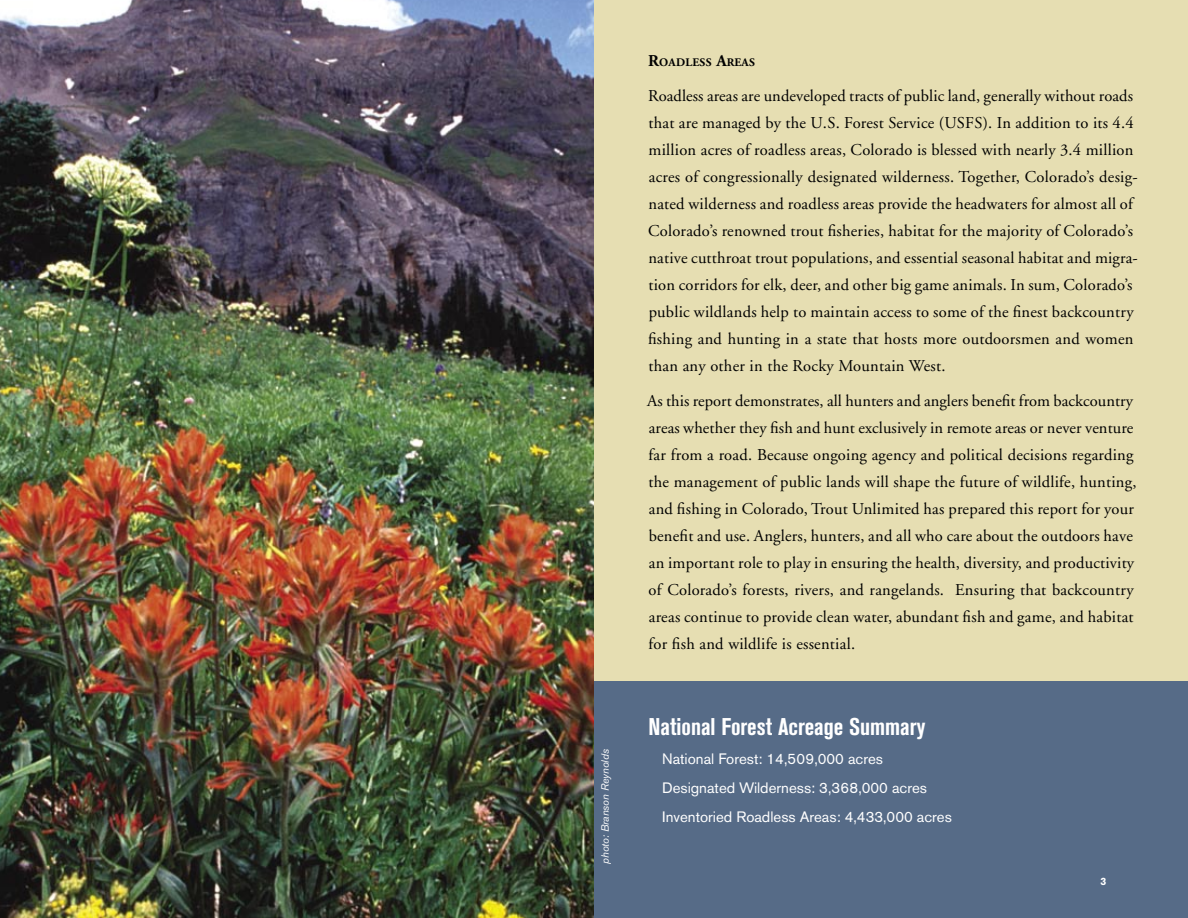
<style>
.page{position:relative;width:1188px;height:918px;background:#fff}
.page>*{position:absolute;margin:0;border:0;box-sizing:border-box;transform-origin:0 0}
.t1{font:700 condensed 24px "Akzidenz Grotesk BE";color:#fff}
.t2{font:16.5px/27px "Adobe Garamond";letter-spacing:.015em;color:#000}
.t3{font:15px/29.1px "Akzidenz Grotesk BE";color:#fff}
.t4{font:700 11.55px "Adobe Garamond";letter-spacing:.02em;color:#000}
.t5{font:italic 10.5px "Akzidenz Grotesk BE";color:#fff}
.t6{font:700 10.5px "Akzidenz Grotesk BE";color:#fff}
.s1{font-size:16.5px}
</style>
<div class="page">
<img style="left:0;top:0;width:594px;height:918px">
<div style="left:594px;top:0;width:594px;height:687px;background:#e6deb2"></div>
<div style="left:594px;top:681px;width:594px;height:237px;background:#566b87"></div>
<p class="t5" style="left:599px;top:864px;width:116px;rotate:-90deg">photo: Branson Reynolds</p>
<p class="t4" style="left:648px;top:56px;width:108px"><span class="s1">R</span>OADLESS <span class="s1">A</span>REAS</p>
<p class="t2" style="left:648px;top:83px;width:491px">Roadless areas are undeveloped tracts of public land, generally without roads that are managed by the U.S. Forest Service (USFS). In addition to its 4.4 million acres of roadless areas, Colorado is blessed with nearly 3.4 million acres of congressionally designated wilderness. Together, Colorado’s desig&shy;nated wilderness and roadless areas provide the headwaters for almost all of Colorado’s renowned trout fisheries, habitat for the majority of Colorado’s native cutthroat trout populations, and essential seasonal habitat and migra&shy;tion corridors for elk, deer, and other big game animals. In sum, Colorado’s public wildlands help to maintain access to some of the finest backcountry fishing and hunting in a state that hosts more outdoorsmen and women than any other in the Rocky Mountain West.</p>
<p class="t2" style="left:647px;top:388px;width:491px">As this report demonstrates, all hunters and anglers benefit from backcountry areas whether they fish and hunt exclusively in remote areas or never venture far from a road. Because ongoing agency and political decisions regarding the management of public lands will shape the future of wildlife, hunting, and fishing in Colorado, Trout Unlimited has prepared this report for your benefit and use. Anglers, hunters, and all who care about the outdoors have an important role to play in ensuring the health, diversity, and productivity of Colorado’s forests, rivers, and rangelands. Ensuring that backcountry areas continue to provide clean water, abundant fish and game, and habitat for fish and wildlife is essential.</p>
<h1 class="t1" style="left:649px;top:713px;width:278px">National Forest Acreage Summary</h1>
<p class="t3" style="left:662px;top:744px;width:291px">National Forest: 14,509,000 acres<br>Designated Wilderness: 3,368,000 acres<br>Inventoried Roadless Areas: 4,433,000 acres</p>
<p class="t6" style="left:1101px;top:876px;width:7px">3</p>
</div>
